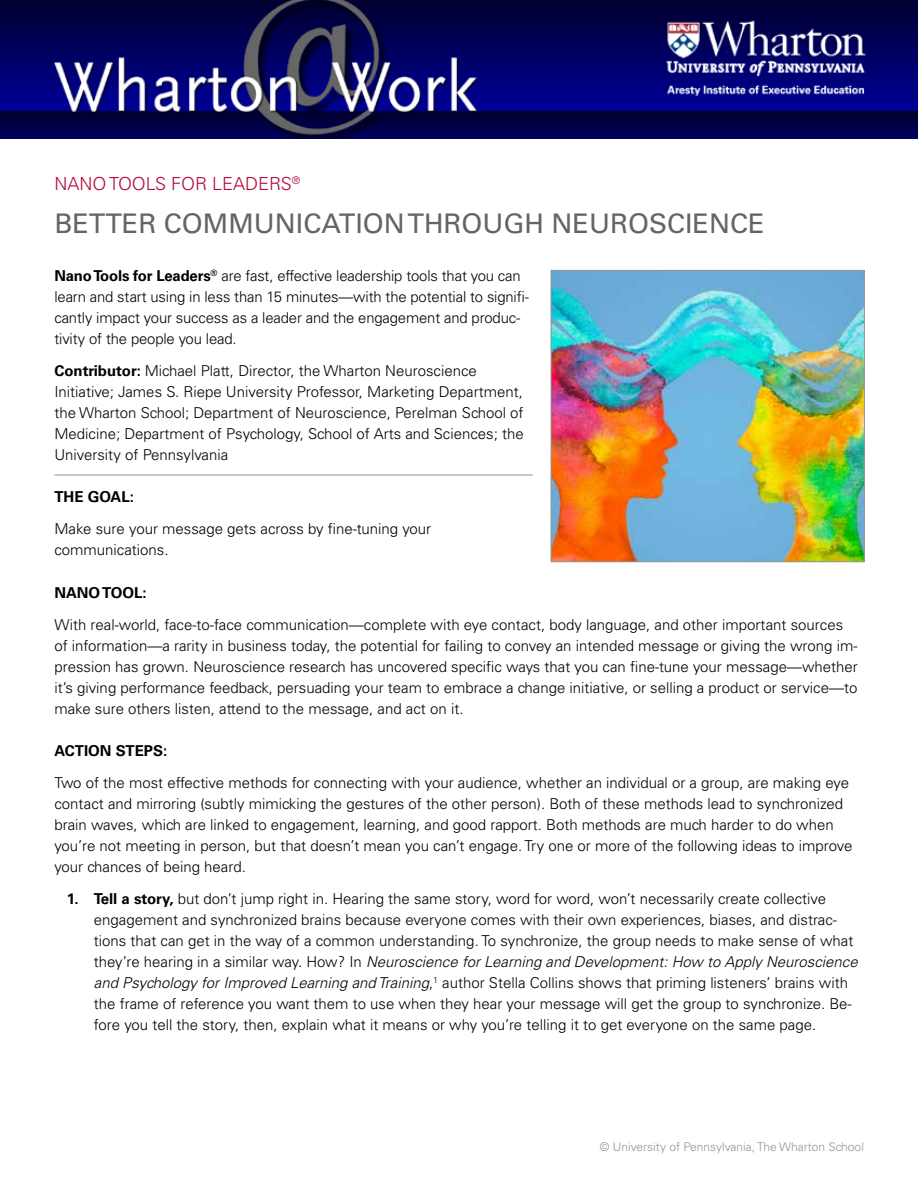
<style>
.page{position:relative;width:918px;height:1188px;background:#fff}
.page>*{position:absolute;margin:0;border:0;box-sizing:border-box;transform-origin:0 0}
.t1{font:27px "Univers";color:#636466}
.t2{font:300 18px "Univers";color:#b30838}
.t3{font:300 15px/21px "Univers";color:#000}
.t4{font:700 15px "Univers";color:#000}
.t5{font:300 12px "Univers";color:#939598}
.s1{font-weight:700}
.s2{font-style:italic}
</style>
<div class="page">
<img style="left:0;top:0;width:918px;height:138px">
<hr style="left:54px;top:475px;width:479px;height:1px;background:#939598">
<img style="left:553px;top:272px;width:310px;height:288px">
<div style="left:551px;top:270px;width:314px;height:292px;border:1px solid #939598"></div>
<p class="t2" style="left:54px;top:173px;width:247px">NANO TOOLS FOR LEADERS<sup>®</sup></p>
<h1 class="t1" style="left:54px;top:207px;width:712px">BETTER COMMUNICATION THROUGH NEUROSCIENCE</h1>
<p class="t3" style="left:54px;top:265px;width:476px"><span class="s1">Nano Tools for Leaders</span><sup>®</sup> are fast, effective leadership tools that you can learn and start using in less than 15 minutes—with the potential to signifi&shy;cantly impact your success as a leader and the engagement and produc&shy;tivity of the people you lead.</p>
<p class="t3" style="left:54px;top:360px;width:471px"><span class="s1">Contributor:</span> Michael Platt, Director, the Wharton Neuroscience Initiative; James S. Riepe University Professor, Marketing Department, the Wharton School; Department of Neuroscience, Perelman School of Medicine; Department of Psychology, School of Arts and Sciences; the University of Pennsylvania</p>
<p class="t4" style="left:54px;top:488px;width:81px">THE GOAL:</p>
<p class="t3" style="left:54px;top:518px;width:378px">Make sure your message gets across by fine-tuning your communications.</p>
<p class="t4" style="left:54px;top:584px;width:94px">NANO TOOL:</p>
<p class="t3" style="left:54px;top:614px;width:805px">With real-world, face-to-face communication—complete with eye contact, body language, and other important sources of information—a rarity in business today, the potential for failing to convey an intended message or giving the wrong im&shy;pression has grown. Neuroscience research has uncovered specific ways that you can fine-tune your message—whether it’s giving performance feedback, persuading your team to embrace a change initiative, or selling a product or service—to make sure others listen, attend to the message, and act on it.</p>
<p class="t4" style="left:54px;top:742px;width:114px">ACTION STEPS:</p>
<p class="t3" style="left:54px;top:772px;width:799px">Two of the most effective methods for connecting with your audience, whether an individual or a group, are making eye contact and mirroring (subtly mimicking the gestures of the other person). Both of these methods lead to synchronized brain waves, which are linked to engagement, learning, and good rapport. Both methods are much harder to do when you’re not meeting in person, but that doesn’t mean you can’t engage. Try one or more of the following ideas to improve your chances of being heard.</p>
<p class="t3" style="left:94px;top:888px;width:765px;text-indent:-27px"><span class="s1">1. Tell a story,</span> but don’t jump right in. Hearing the same story, word for word, won’t necessarily create collective engagement and synchronized brains because everyone comes with their own experiences, biases, and distrac&shy;tions that can get in the way of a common understanding. To synchronize, the group needs to make sense of what they’re hearing in a similar way. How? In <span class="s2">Neuroscience for Learning and Development: How to Apply Neuroscience and Psychology for Improved Learning and Training</span>,<sup>1</sup> author Stella Collins shows that priming listeners’ brains with the frame of reference you want them to use when they hear your message will get the group to synchronize. Be&shy;fore you tell the story, then, explain what it means or why you’re telling it to get everyone on the same page.</p>
<p class="t5" style="left:600px;top:1140px;width:266px">© University of Pennsylvania, The Wharton School</p>
</div>
